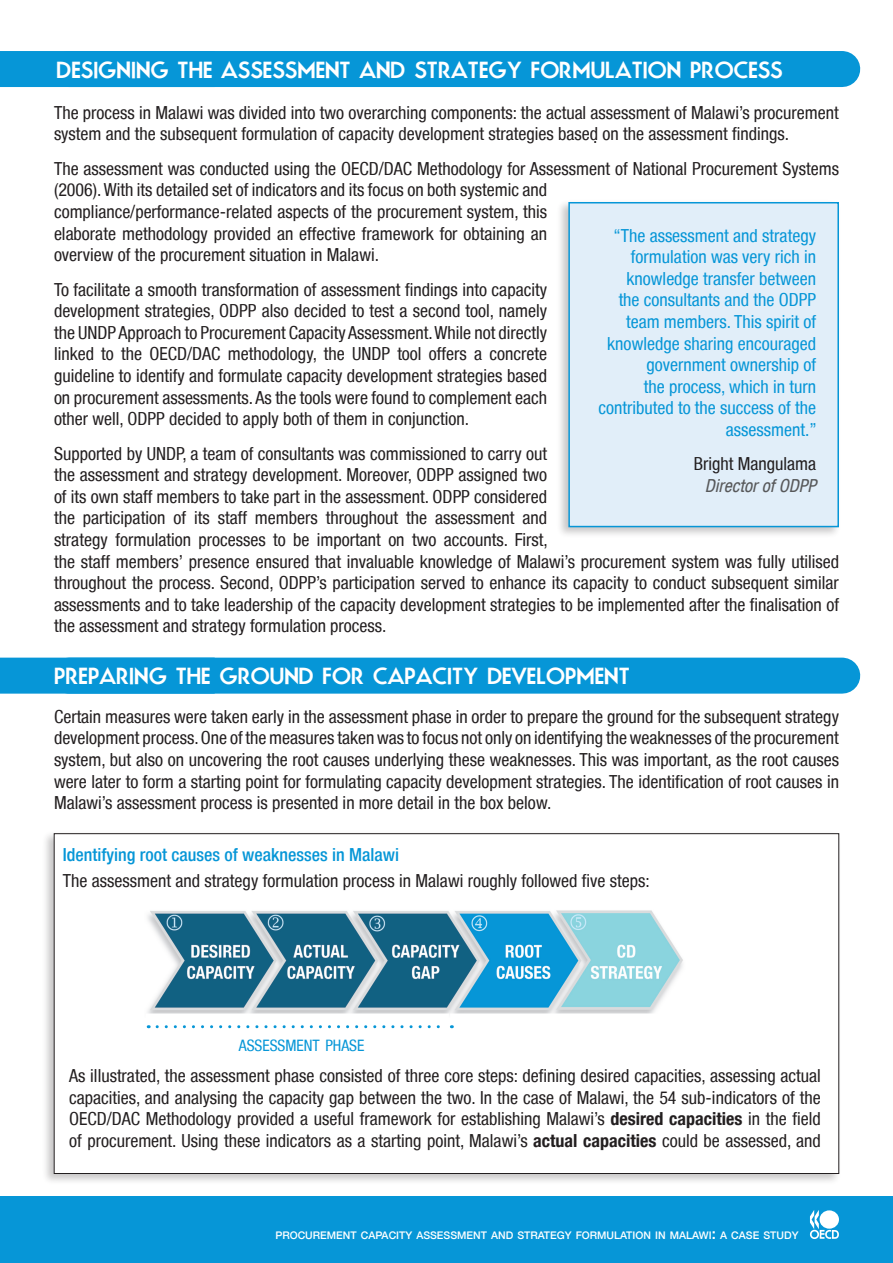
<style>
.page{position:relative;width:893px;height:1263px;background:#fff}
.page>*{position:absolute;margin:0;border:0;box-sizing:border-box;transform-origin:0 0}
.white_headers{font:700 22.05px "Movement";color:#fff}
.body_copy{font:condensed 18px/21.6px "Helvetica Neue LT";color:#231f20}
.text_in_BOXES{font:condensed 18px/21.6px "Helvetica Neue LT";color:#0696d7;text-align:right}
.body_copy-2{font:500 condensed 18px "Helvetica Neue LT";color:#0696d7}
.text_in_BOXES-2{font:condensed 18px/21.6px "Helvetica Neue LT";color:#231f20;text-align:right}
.body_copy-3{font:condensed 15.75px "Helvetica Neue LT";color:#0696d7}
.t1{font:500 10.5px "Helvetica Neue LT";color:#fff}
.s1{font-style:italic;color:#57585a}
.s2{font-weight:700}
.s3{font-size:15px}
</style>
<div class="page">
<div style="left:0;top:1196px;width:893px;height:67px;background:#0696d7"></div>
<svg style="left:810px;top:1210px;width:29px;height:29px"></svg>
<div style="left:820px;top:1210px;width:19px;height:19px;background:#fff;border-radius:50%"></div>
<div style="left:69px;top:51px;width:773px;height:36px;background:#0696d7"></div>
<div style="left:0;top:51px;width:215px;height:36px;background:#0696d7"></div>
<div style="left:555px;top:198px;width:287px;height:342px;background:#231f20;opacity:.25"></div>
<div style="left:569px;top:203px;width:269px;height:323px;background:#e1eef9"></div>
<div style="left:568px;top:202px;width:271px;height:325px;border:2px solid #0696d7"></div>
<div style="left:69px;top:658px;width:773px;height:36px;background:#0696d7"></div>
<div style="left:0;top:658px;width:215px;height:36px;background:#0696d7"></div>
<div style="left:41px;top:830px;width:801px;height:356px;background:#231f20;opacity:.25"></div>
<div style="left:54px;top:834px;width:785px;height:339px;background:#fff"></div>
<img style="left:147px;top:910px;width:536px;height:104px">
<svg style="left:157px;top:1025px;width:295px;height:3px"></svg>
<p class="white_headers" style="left:57px;top:56px;width:728px">DESIGNING THE ASSESSMENT AND STRATEGY FORMULATION PROCESS</p>
<p class="body_copy" style="left:54px;top:102px;width:786px">The process in Malawi was divided into two overarching components: the actual assessment of Malawi’s procurement system and the subsequent formulation of capacity development strategies based on the assessment findings.</p>
<p class="body_copy" style="left:54px;top:157px;width:786px">The assessment was conducted using the OECD/DAC Methodology for Assessment of National Procurement Systems (2006). With its detailed set of indicators and its focus on both systemic and<br>compliance/performance-related aspects of the procurement system, this<br>elaborate methodology provided an effective framework for obtaining an<br>overview of the procurement situation in Malawi.</p>
<p class="body_copy" style="left:54px;top:278px;width:495px;text-align:justify">To facilitate a smooth transformation of assessment findings into capacity development strategies, ODPP also decided to test a second tool, namely the UNDP Approach to Procurement Capacity Assessment. While not directly linked to the OECD/DAC methodology, the UNDP tool offers a concrete guideline to identify and formulate capacity development strategies based on procurement assessments. As the tools were found to complement each other well, ODPP decided to apply both of them in conjunction.</p>
<p class="body_copy" style="left:54px;top:442px;width:786px">Supported by UNDP, a team of consultants was commissioned to carry out<br>the assessment and strategy development. Moreover, ODPP assigned two<br>of its own staff members to take part in the assessment. ODPP considered<br>the participation of its staff members throughout the assessment and<br>strategy formulation processes to be important on two accounts. First,<br>the staff members’ presence ensured that invaluable knowledge of Malawi’s procurement system was fully utilised throughout the process. Second, ODPP’s participation served to enhance its capacity to conduct subsequent similar assessments and to take leadership of the capacity development strategies to be implemented after the finalisation of the assessment and strategy formulation process.</p>
<p class="body_copy" style="left:593px;top:126px;width:6px">.</p>
<p class="text_in_BOXES" style="left:598px;top:224px;width:220px">“The assessment and strategy formulation was very rich in knowledge transfer between<br>the consultants and the ODPP team members. This spirit of knowledge sharing encouraged government ownership of<br>the process, which in turn contributed to the success of the assessment.”</p>
<p class="text_in_BOXES-2" style="left:694px;top:453px;width:124px">Bright Mangulama<br><span class="s1">Director of ODPP</span></p>
<p class="white_headers" style="left:54px;top:662px;width:577px">PREPARING THE GROUND FOR CAPACITY DEVELOPMENT</p>
<p class="body_copy" style="left:54px;top:705px;width:787px;text-align:justify">Certain measures were taken early in the assessment phase in order to prepare the ground for the subsequent strategy development process. One of the measures taken was to focus not only on identifying the weaknesses of the procurement system, but also on uncovering the root causes underlying these weaknesses. This was important, as the root causes were later to form a starting point for formulating capacity development strategies. The identification of root causes in Malawi’s assessment process is presented in more detail in the box below.</p>
<p class="body_copy-2" style="left:63px;top:844px;width:338px">Identifying root causes of weaknesses in Malawi</p>
<p class="body_copy" style="left:63px;top:870px;width:588px">The assessment and strategy formulation process in Malawi roughly followed five steps:</p>
<p class="body_copy-3" style="left:239px;top:1036px;width:127px">assessment phase</p>
<p class="body_copy" style="left:69px;top:1065px;width:753px;text-align:justify">As illustrated, the assessment phase consisted of three core steps: defining desired capacities, assessing actual capacities, and analysing the capacity gap between the two. In the case of Malawi, the 54 sub-indicators of the OECD/DAC Methodology provided a useful framework for establishing Malawi’s <span class="s2">desired capacities</span> in the field of procurement. Using these indicators as a starting point, Malawi’s <span class="s2">actual capacities</span> could be assessed, and</p>
<p class="t1" style="left:275px;top:1229px;width:525px">PROCUREMENT CAPACITY ASSESSMENT AND STRATEGY FORMULATION IN MALAWI<span class="s3">:</span> A CASE STUDY</p>
</div>
